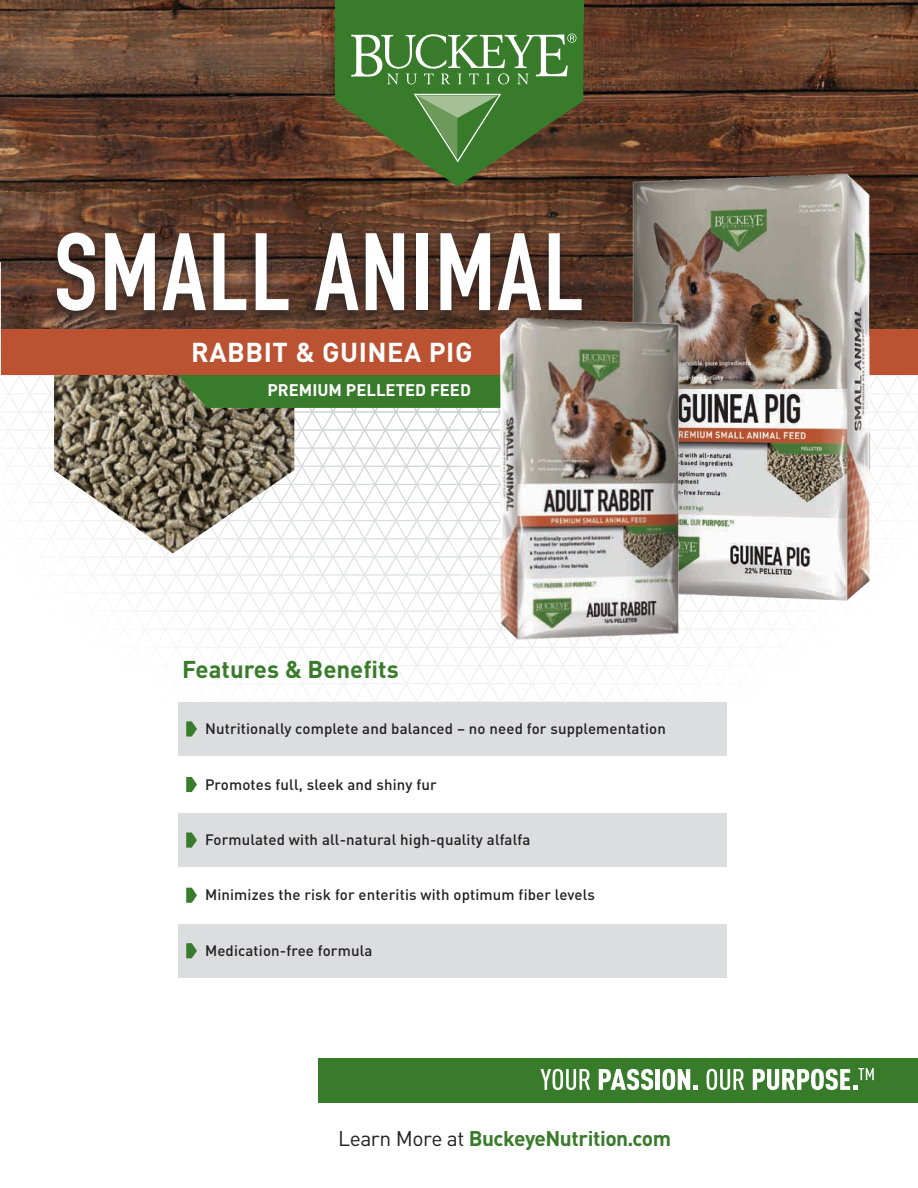
<style>
.page{position:relative;width:918px;height:1188px;background:#fff}
.page>*{position:absolute;margin:0;border:0;box-sizing:border-box;transform-origin:0 0}
.t1{font:700 108px "DIN Condensed";letter-spacing:.02em;color:#fff}
.t2{font:700 27px "DIN";letter-spacing:.02em;color:#fff}
.t3{font:700 24px "DIN";color:#387c2b}
.t4{font:700 21px "DIN";letter-spacing:-.025em;color:#387c2b}
.t5{font:700 16.65px "DIN";color:#fff}
.t6{font:500 15px "DIN";letter-spacing:.01em;color:#231f20}
.s1{font-weight:400;color:#231f20}
</style>
<div class="page">
<img style="left:0;top:0;width:918px;height:264px">
<div style="left:335px;top:0;width:248px;height:23px;background:#387c2b"></div>
<svg style="left:335px;top:23px;width:248px;height:164px;background:#4e612b"></svg>
<svg style="left:351px;top:34px;width:225px;height:50px"></svg>
<svg style="left:414px;top:94px;width:87px;height:69px;background:#5a904c"></svg>
<div style="left:319px;top:1058px;width:599px;height:44px;background:#387c2b"></div>
<img style="left:615px;top:162px;width:283px;height:102px">
<div style="left:49px;top:229px;width:540px;height:94px;background:#231f20;opacity:.75"></div>
<svg style="left:541px;top:1069px;width:49px;height:21px"></svg>
<svg style="left:599px;top:1069px;width:54px;height:21px"></svg>
<hr style="left:656px;top:1069px;width:4px;height:21px;background:#fff">
<svg style="left:662px;top:1069px;width:36px;height:21px"></svg>
<svg style="left:707px;top:1069px;width:37px;height:21px"></svg>
<svg style="left:753px;top:1068px;width:121px;height:22px"></svg>
<div style="left:178px;top:702px;width:549px;height:53px;background:#dcddde"></div>
<div style="left:178px;top:813px;width:549px;height:53px;background:#dcddde"></div>
<div style="left:178px;top:924px;width:549px;height:53px;background:#dcddde"></div>
<svg style="left:186px;top:777px;width:11px;height:15px"></svg>
<svg style="left:186px;top:888px;width:11px;height:15px"></svg>
<svg style="left:186px;top:832px;width:11px;height:16px"></svg>
<svg style="left:186px;top:943px;width:11px;height:15px"></svg>
<img style="left:1px;top:264px;width:917px;height:473px">
<svg style="left:0;top:263px;width:1px;height:112px"></svg>
<h1 class="t1" style="left:54px;top:209px;width:531px">SMALL ANIMAL</h1>
<h2 class="t2" style="left:191px;top:334px;width:283px">RABBIT &amp; GUINEA PIG</h2>
<p class="t5" style="left:268px;top:379px;width:205px">PREMIUM PELLETED FEED</p>
<h3 class="t3" style="left:182px;top:653px;width:218px">Features &amp; Benefits</h3>
<p class="t6" style="left:205px;top:719px;width:462px">Nutritionally complete and balanced – no need for supplementation</p>
<p class="t6" style="left:205px;top:775px;width:233px">Promotes full, sleek and shiny fur</p>
<p class="t6" style="left:205px;top:830px;width:327px">Formulated with all-natural high-quality alfalfa</p>
<p class="t6" style="left:205px;top:885px;width:392px">Minimizes the risk for enteritis with optimum fiber levels</p>
<p class="t6" style="left:205px;top:941px;width:169px">Medication-free formula</p>
<h3 class="t4" style="left:338px;top:1124px;width:335px"><span class="s1">Learn More at</span> BuckeyeNutrition.com</h3>
</div>
